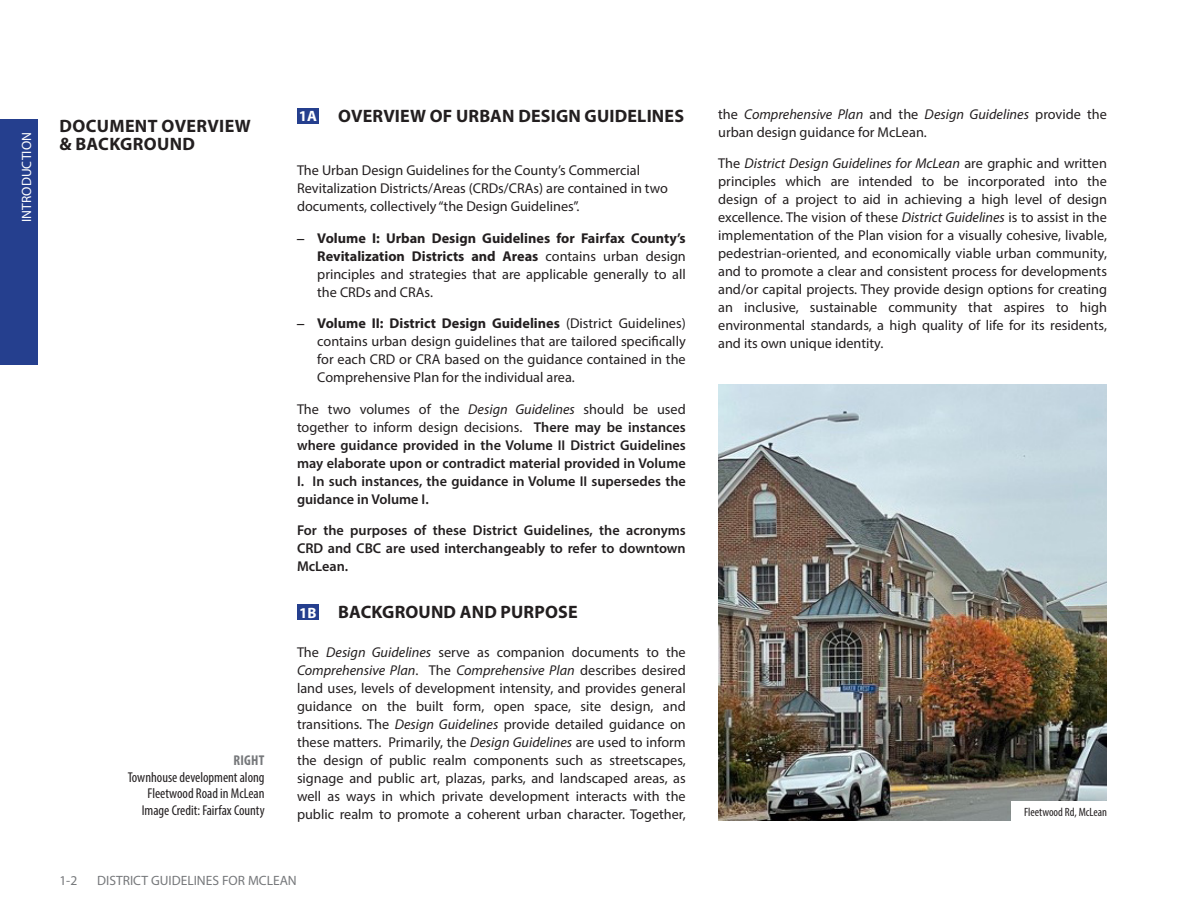
<style>
.page{position:relative;width:1188px;height:918px;background:#fff}
.page>*{position:absolute;margin:0;border:0;box-sizing:border-box;transform-origin:0 0}
.Body_Text_Wider{font:700 18px "Myriad Pro";letter-spacing:.01em;color:#231f20}
.Intent-Principles-St{font:700 18px/18px "Myriad Pro";letter-spacing:.02em;color:#231f20}
.Design_Strategies_He{font:700 15px "Myriad Pro";color:#fff}
.Body_Text_Wider-2{font:14.25px/18px "Myriad Pro";color:#231f20;text-align:justify}
.Body_Text_Wider-3{font:600 14.25px/18px "Myriad Pro";color:#231f20;text-align:justify}
.Captions{font:condensed 14.25px/16.5px "Myriad Pro";color:#231f20;text-align:right}
.Image_bold_title_-_L{font:700 condensed 14.25px "Myriad Pro";letter-spacing:.02em;color:#76787b}
.t1{font:13.5px "Myriad Pro";color:#76787b}
.t2{font:13.5px "Myriad Pro";color:#fff}
.Image_caption_text{font:condensed 12px "Myriad Pro";color:#231f20}
.s1{font-family:"Garamond";font-weight:700}
.s2{font-weight:700}
.s3{font-weight:400}
.s4{font-weight:400;font-style:italic}
.s5{font-style:italic}
</style>
<div class="page">
<img style="left:718px;top:384px;width:389px;height:437px">
<div style="left:1012px;top:801px;width:95px;height:21px;background:#fff"></div>
<div style="left:0;top:119px;width:38px;height:245px;background:#253f8e"></div>
<div style="left:297px;top:108px;width:22px;height:15px;background:#253f8e"></div>
<div style="left:297px;top:604px;width:22px;height:15px;background:#253f8e"></div>
<p class="t2" style="left:18px;top:222px;width:91px;rotate:-90deg">INTRODUCTION</p>
<p class="Intent-Principles-St" style="left:59px;top:117px;width:193px">DOCUMENT OVERVIEW &amp; BACKGROUND</p>
<p class="Design_Strategies_He" style="left:299px;top:106px;width:20px">1A</p>
<p class="Body_Text_Wider" style="left:338px;top:104px;width:347px">OVERVIEW OF URBAN DESIGN GUIDELINES</p>
<p class="Body_Text_Wider-2" style="left:297px;top:161px;width:372px;text-align:left">The Urban Design Guidelines for the County’s Commercial<br>Revitalization Districts/Areas (CRDs/CRAs) are contained in two documents, collectively “the Design Guidelines”.</p>
<p class="Body_Text_Wider-2" style="left:317px;top:229px;width:370px;text-indent:-20px"><span class="s1">–</span> <span class="s2">Volume I: Urban Design Guidelines for Fairfax County’s Revitalization Districts and Areas</span> contains urban design principles and strategies that are applicable generally to all the CRDs and CRAs.</p>
<p class="Body_Text_Wider-2" style="left:317px;top:314px;width:370px;text-indent:-20px"><span class="s1">–</span> <span class="s2">Volume II: District Design Guidelines</span> (District Guidelines) contains urban design guidelines that are tailored specifically for each CRD or CRA based on the guidance contained in the Comprehensive Plan for the individual area.</p>
<p class="Body_Text_Wider-3" style="left:297px;top:399px;width:390px"><span class="s3">The two volumes of the</span> <span class="s4">Design Guidelines</span> <span class="s3">should be used together to inform design decisions.</span> There may be instances where guidance provided in the Volume II District Guidelines may elaborate upon or contradict material provided in Volume I. In such instances, the guidance in Volume II supersedes the guidance in Volume I.</p>
<p class="Body_Text_Wider-3" style="left:297px;top:521px;width:390px">For the purposes of these District Guidelines, the acronyms CRD and CBC are used interchangeably to refer to downtown McLean.</p>
<p class="Design_Strategies_He" style="left:299px;top:603px;width:19px">1B</p>
<p class="Body_Text_Wider" style="left:338px;top:600px;width:241px">BACKGROUND AND PURPOSE</p>
<p class="Body_Text_Wider-2" style="left:718px;top:105px;width:390px">the <span class="s5">Comprehensive Plan</span> and the <span class="s5">Design Guidelines</span> provide the urban design guidance for McLean.</p>
<p class="Body_Text_Wider-2" style="left:718px;top:154px;width:390px">The <span class="s5">District Design Guidelines for McLean</span> are graphic and written principles which are intended to be incorporated into the design of a project to aid in achieving a high level of design excellence. The vision of these <span class="s5">District Guidelines</span> is to assist in the implementation of the Plan vision for a visually cohesive, livable, pedestrian-oriented, and economically viable urban community, and to promote a clear and consistent process for developments and/or capital projects. They provide design options for creating an inclusive, sustainable community that aspires to high environmental standards, a high quality of life for its residents, and its own unique identity.</p>
<p class="Body_Text_Wider-2" style="left:297px;top:643px;width:390px">The <span class="s5">Design Guidelines</span> serve as companion documents to the <span class="s5">Comprehensive Plan</span>. The <span class="s5">Comprehensive Plan</span> describes desired land uses, levels of development intensity, and provides general guidance on the built form, open space, site design, and transitions. The <span class="s5">Design Guidelines</span> provide detailed guidance on these matters. Primarily, the <span class="s5">Design Guidelines</span> are used to inform the design of public realm components such as streetscapes, signage and public art, plazas, parks, and landscaped areas, as well as ways in which private development interacts with the public realm to promote a coherent urban character. Together,</p>
<p class="Image_bold_title_-_L" style="left:233px;top:752px;width:33px">RIGHT</p>
<p class="Captions" style="left:128px;top:769px;width:138px">Townhouse development along<br>Fleetwood Road in McLean</p>
<p class="Captions" style="left:142px;top:802px;width:124px">Image Credit: Fairfax County</p>
<p class="Image_caption_text" style="left:1024px;top:805px;width:84px">Fleetwood Rd, McLean</p>
<p class="t1" style="left:59px;top:872px;width:19px">1-2</p>
<p class="t1" style="left:97px;top:872px;width:201px">DISTRICT GUIDELINES FOR MCLEAN</p>
</div>
